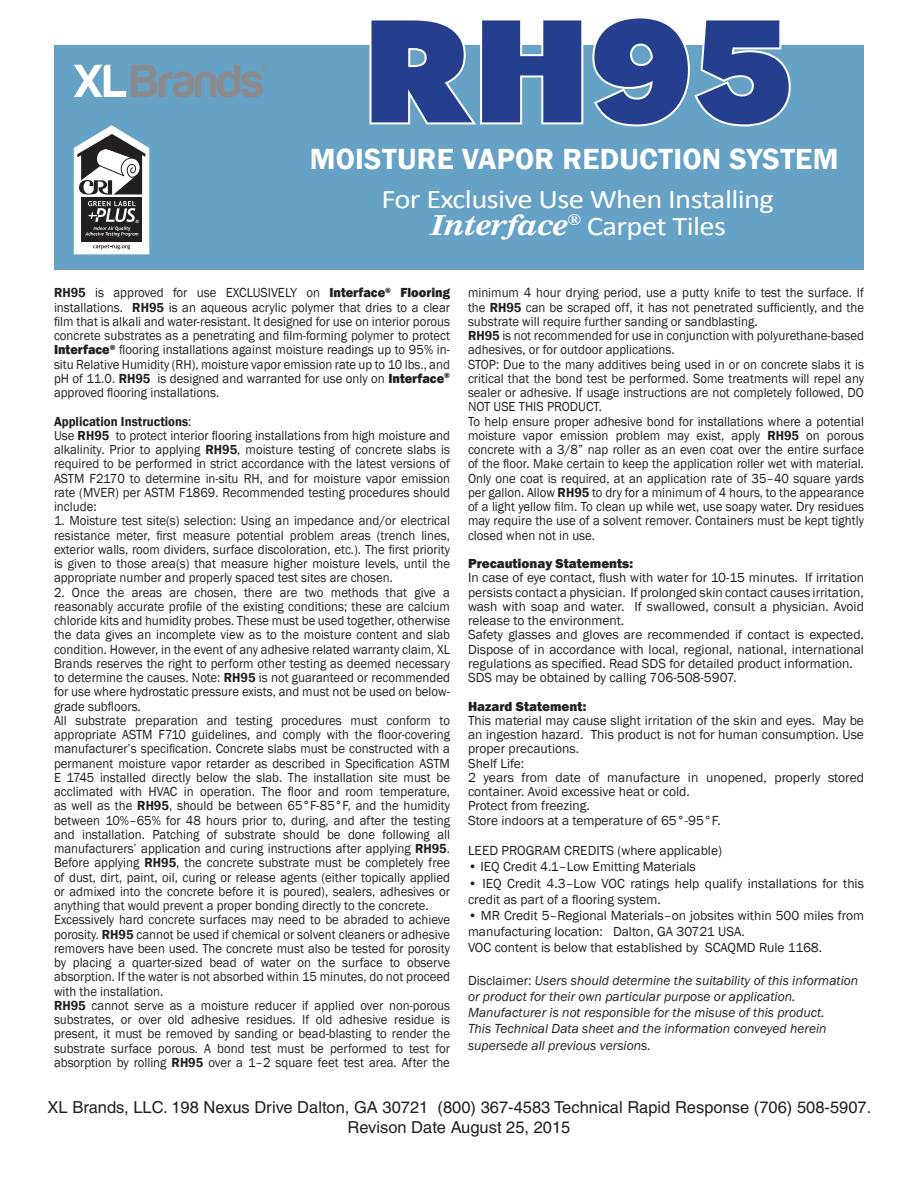
<style>
.page{position:relative;width:918px;height:1188px;background:#fff}
.page>*{position:absolute;margin:0;border:0;box-sizing:border-box;transform-origin:0 0}
.t1{font:144px "Naked Power Bl";color:#253f8e}
.t2{font:600 30px "Franklin Gothic";letter-spacing:.01em;color:#fff}
.t3{font:27px "Calibri";letter-spacing:-.02em;color:#fff;scale:1.13 1}
.t4{font:16.5px "Helvetica";color:#231f20}
.t5{font:13.5px/14.2px "Franklin Gothic";color:#231f20;text-align:justify;scale:.95 1}
.t6{font:13.5px/14.2px "Franklin Gothic";color:#231f20;text-align:justify}
.t7{font:italic 13.5px/16.2px "Franklin Gothic";color:#231f20}
.t8{font:800 13.5px "Franklin Gothic";color:#231f20}
.t9{font:600 13.5px "Franklin Gothic";color:#231f20;scale:.95 1}
.t10{font:700 4.5px "Arial";color:#fff}
.s1{font-family:"Nimrod";font-weight:700;font-style:italic}
.s2{font-weight:600}
.s3{font-weight:800}
.s4{font-weight:400}
.s5{font-style:normal}
</style>
<div class="page">
<div style="left:54px;top:45px;width:810px;height:225px;background:#66a1c6"></div>
<svg style="left:369px;top:45px;width:422px;height:82px"></svg>
<svg style="left:74px;top:65px;width:194px;height:32px"></svg>
<svg style="left:74px;top:125px;width:75px;height:129px;background:#92969a"></svg>
<p class="t1" style="left:364px;top:-17px;width:430px">RH95</p>
<p class="t10" style="left:136px;top:218px;width:5px">®</p>
<p class="t2" style="left:310px;top:140px;width:530px">MOISTURE VAPOR REDUCTION SYSTEM</p>
<p class="t3" style="left:381px;top:182px;width:349px">For Exclusive Use When Installing</p>
<p class="t3" style="left:429px;top:209px;width:264px"><span class="s1">Interface</span><sup>®</sup> Carpet Tiles</p>
<p class="t5" style="left:54px;top:286px;width:418px"><span class="s2">RH95</span> is approved for use EXCLUSIVELY on <span class="s3">Interface</span><sup>®</sup> <span class="s3">Flooring </span>installations. <span class="s2">RH95</span> is an aqueous acrylic polymer that dries to a clear film that is alkali and water-resistant. It designed for use on interior porous concrete substrates as a penetrating and film-forming polymer to protect <span class="s3">Interface</span><sup>®</sup> flooring installations against moisture readings up to 95% in&shy;situ Relative Humidity (RH), moisture vapor emission rate up to 10 lbs., and pH of 11.0. <span class="s2">RH95</span> is designed and warranted for use only on <span class="s3">Interface</span><sup>® </sup>approved flooring installations.</p>
<p class="t9" style="left:54px;top:413px;width:146px">Application Instructions<span class="s4">:</span></p>
<p class="t5" style="left:54px;top:429px;width:418px">Use <span class="s2">RH95</span> to protect interior flooring installations from high moisture and alkalinity. Prior to applying <span class="s2">RH95</span>, moisture testing of concrete slabs is required to be performed in strict accordance with the latest versions of ASTM F2170 to determine in-situ RH, and for moisture vapor emission rate (MVER) per ASTM F1869. Recommended testing procedures should include:</p>
<p class="t5" style="left:54px;top:514px;width:418px">1. Moisture test site(s) selection: Using an impedance and/or electrical resistance meter, first measure potential problem areas (trench lines, exterior walls, room dividers, surface discoloration, etc.). The first priority is given to those area(s) that measure higher moisture levels, until the appropriate number and properly spaced test sites are chosen.</p>
<p class="t5" style="left:54px;top:585px;width:418px">2. Once the areas are chosen, there are two methods that give a reasonably accurate profile of the existing conditions; these are calcium chloride kits and humidity probes. These must be used together, otherwise the data gives an incomplete view as to the moisture content and slab condition. However, in the event of any adhesive related warranty claim, XL Brands reserves the right to perform other testing as deemed necessary to determine the causes. Note: <span class="s2">RH95</span> is not guaranteed or recommended for use where hydrostatic pressure exists, and must not be used on below&shy;grade subfloors.</p>
<p class="t5" style="left:54px;top:714px;width:418px">All substrate preparation and testing procedures must conform to appropriate ASTM F710 guidelines, and comply with the floor-covering manufacturer’s specification. Concrete slabs must be constructed with a permanent moisture vapor retarder as described in Specification ASTM E 1745 installed directly below the slab. The installation site must be acclimated with HVAC in operation. The floor and room temperature, as well as the <span class="s2">RH95</span>, should be between 65°F-85°F, and the humidity between 10%–65% for 48 hours prior to, during, and after the testing and installation. Patching of substrate should be done following all manufacturers’ application and curing instructions after applying <span class="s2">RH95</span>.<br>Before applying <span class="s2">RH95</span>, the concrete substrate must be completely free of dust, dirt, paint, oil, curing or release agents (either topically applied or admixed into the concrete before it is poured), sealers, adhesives or anything that would prevent a proper bonding directly to the concrete.</p>
<p class="t5" style="left:54px;top:913px;width:418px">Excessively hard concrete surfaces may need to be abraded to achieve porosity. <span class="s2">RH95</span> cannot be used if chemical or solvent cleaners or adhesive removers have been used. The concrete must also be tested for porosity by placing a quarter-sized bead of water on the surface to observe absorption. If the water is not absorbed within 15 minutes, do not proceed with the installation.</p>
<p class="t5" style="left:54px;top:999px;width:418px"><span class="s2">RH95</span> cannot serve as a moisture reducer if applied over non-porous substrates, or over old adhesive residues. If old adhesive residue is present, it must be removed by sanding or bead-blasting to render the substrate surface porous. A bond test must be performed to test for absorption by rolling <span class="s2">RH95</span> over a 1–2 square feet test area. After the</p>
<p class="t5" style="left:468px;top:286px;width:418px">minimum 4 hour drying period, use a putty knife to test the surface. If the <span class="s2">RH95</span> can be scraped off, it has not penetrated sufficiently, and the substrate will require further sanding or sandblasting.</p>
<p class="t5" style="left:468px;top:329px;width:418px"><span class="s2">RH95</span> is not recommended for use in conjunction with polyurethane-based adhesives, or for outdoor applications.</p>
<p class="t5" style="left:468px;top:357px;width:418px">STOP: Due to the many additives being used in or on concrete slabs it is critical that the bond test be performed. Some treatments will repel any sealer or adhesive. If usage instructions are not completely followed, DO NOT USE THIS PRODUCT.</p>
<p class="t5" style="left:468px;top:414px;width:418px">To help ensure proper adhesive bond for installations where a potential moisture vapor emission problem may exist, apply <span class="s2">RH95</span> on porous concrete with a 3/8” nap roller as an even coat over the entire surface of the floor. Make certain to keep the application roller wet with material.<br>Only one coat is required, at an application rate of 35–40 square yards per gallon. Allow <span class="s2">RH95</span> to dry for a minimum of 4 hours, to the appearance of a light yellow film. To clean up while wet, use soapy water. Dry residues may require the use of a solvent remover. Containers must be kept tightly closed when not in use.</p>
<p class="t8" style="left:468px;top:555px;width:167px">Precautionay Statements:</p>
<p class="t6" style="left:468px;top:571px;width:398px">In case of eye contact, flush with water for 10-15 minutes. If irritation persists contact a physician. If prolonged skin contact causes irritation, wash with soap and water. If swallowed, consult a physician. Avoid release to the environment.</p>
<p class="t6" style="left:468px;top:628px;width:398px">Safety glasses and gloves are recommended if contact is expected.<br>Dispose of in accordance with local, regional, national, international regulations as specified. Read SDS for detailed product information.</p>
<p class="t6" style="left:468px;top:671px;width:270px">SDS may be obtained by calling 706-508-5907.</p>
<p class="t8" style="left:468px;top:697px;width:120px">Hazard Statement:</p>
<p class="t6" style="left:468px;top:714px;width:398px">This material may cause slight irritation of the skin and eyes. May be an ingestion hazard. This product is not for human consumption. Use proper precautions.</p>
<p class="t6" style="left:468px;top:756px;width:58px">Shelf Life:</p>
<p class="t6" style="left:468px;top:771px;width:398px">2 years from date of manufacture in unopened, properly stored container. Avoid excessive heat or cold.</p>
<p class="t6" style="left:468px;top:799px;width:123px">Protect from freezing.</p>
<p class="t6" style="left:468px;top:813px;width:254px">Store indoors at a temperature of 65°-95°F.</p>
<p class="t6" style="left:468px;top:844px;width:256px">LEED PROGRAM CREDITS (where applicable)</p>
<p class="t6" style="left:468px;top:860px;width:229px">• IEQ Credit 4.1–Low Emitting Materials</p>
<p class="t6" style="left:468px;top:875px;width:398px;line-height:16.2px">• IEQ Credit 4.3–Low VOC ratings help qualify installations for this credit as part of a flooring system.</p>
<p class="t6" style="left:468px;top:908px;width:398px;line-height:16.2px">• MR Credit 5–Regional Materials–on jobsites within 500 miles from manufacturing location: Dalton, GA 30721 USA.</p>
<p class="t6" style="left:468px;top:941px;width:356px">VOC content is below that established by SCAQMD Rule 1168.</p>
<p class="t7" style="left:468px;top:972px;width:392px"><span class="s5">Disclaimer:</span> Users should determine the suitability of this information or product for their own particular purpose or application.</p>
<p class="t7" style="left:468px;top:1005px;width:358px">Manufacturer is not responsible for the misuse of this product.</p>
<p class="t7" style="left:468px;top:1021px;width:360px">This Technical Data sheet and the information conveyed herein supersede all previous versions.</p>
<p class="t4" style="left:48px;top:1098px;width:825px">XL Brands, LLC. 198 Nexus Drive Dalton, GA 30721 (800) 367-4583 Technical Rapid Response (706) 508-5907.</p>
<p class="t4" style="left:348px;top:1118px;width:224px">Revison Date August 25, 2015</p>
</div>
